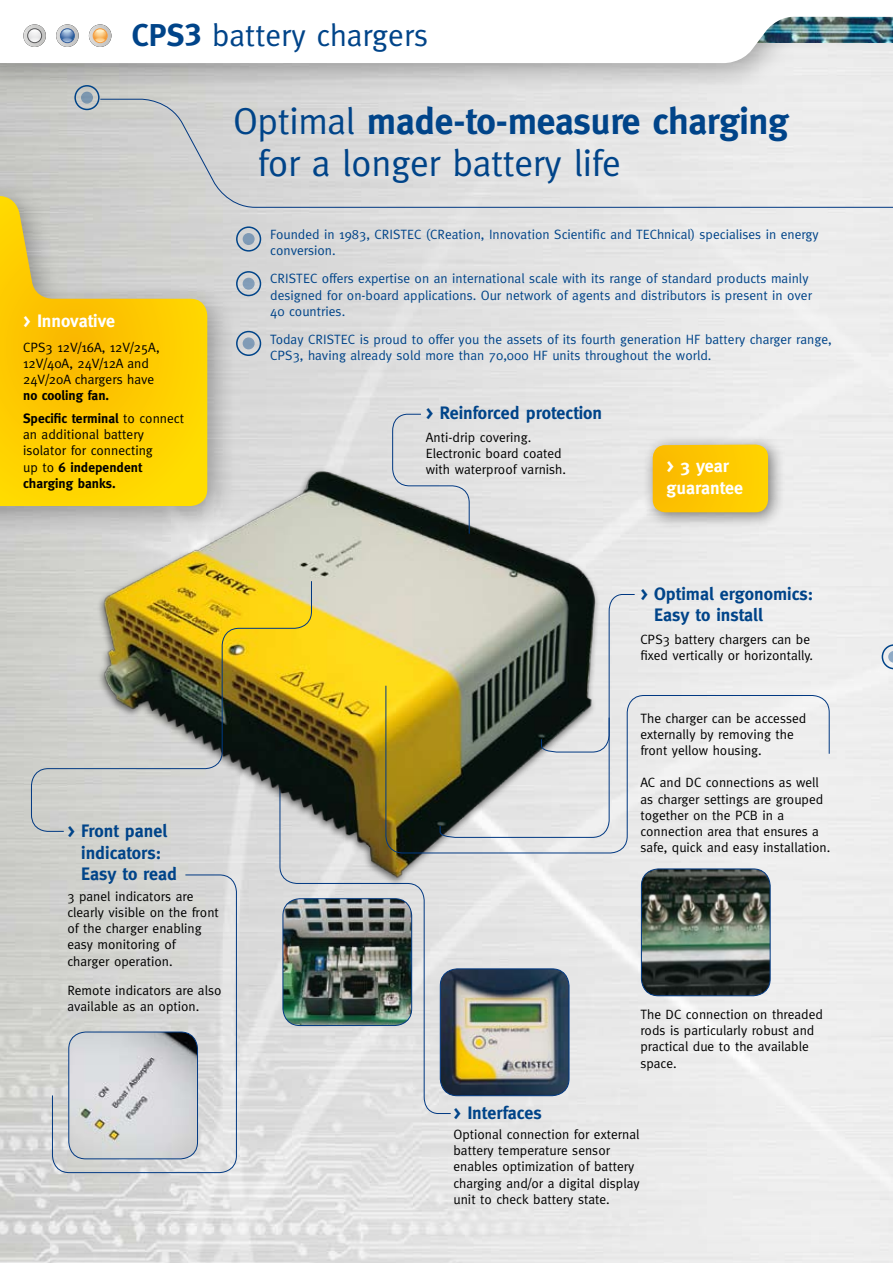
<style>
.page{position:relative;width:893px;height:1263px;background:#fff}
.page>*{position:absolute;margin:0;border:0;box-sizing:border-box;transform-origin:0 0}
.t1{font:37.5px/42px "Meta";letter-spacing:-.01em;color:#004489}
.t2{font:31.5px "Meta";color:#004489}
.t3{font:700 18px/21.6px "Meta";color:#004489}
.t4{font:700 18px/22.5px "Meta";color:#fff}
.t5{font:13.5px/16.2px "Meta";color:#000}
.t6{font:13.5px/16.2px "Meta";color:#004489}
.t7{font:700 13.5px/22.5px "Meta";color:#000}
.s1{font-weight:700}
.s2{font-weight:400}
</style>
<div class="page">
<img style="left:0;top:92px;width:893px;height:1171px">
<div style="left:0;top:0;width:893px;height:92px;background:#000;opacity:.3"></div>
<svg style="left:0;top:0;width:893px;height:63px"></svg>
<div style="left:0;top:177px;width:236px;height:357px;background:#000;opacity:.3"></div>
<svg style="left:0;top:196px;width:207px;height:310px"></svg>
<div style="left:236px;top:226px;width:25px;height:26px;border:2px solid #004489;border-radius:50%"></div>
<div style="left:243px;top:234px;width:11px;height:10px;background:#7f9ab5;border-radius:50%"></div>
<div style="left:243px;top:233px;width:12px;height:12px;border:1px solid #004489;border-radius:50%"></div>
<div style="left:236px;top:271px;width:25px;height:25px;border:2px solid #004489;border-radius:50%"></div>
<div style="left:243px;top:278px;width:11px;height:11px;background:#829db8;border-radius:50%"></div>
<div style="left:243px;top:278px;width:12px;height:12px;border:1px solid #004489;border-radius:50%"></div>
<div style="left:236px;top:331px;width:25px;height:25px;border:2px solid #004489;border-radius:50%"></div>
<div style="left:243px;top:338px;width:11px;height:11px;background:#809bb6;border-radius:50%"></div>
<div style="left:243px;top:337px;width:12px;height:12px;border:1px solid #004489;border-radius:50%"></div>
<svg style="left:100px;top:98px;width:793px;height:110px"></svg>
<svg style="left:279px;top:899px;width:172px;height:215px"></svg>
<svg style="left:52px;top:874px;width:185px;height:299px"></svg>
<div style="left:74px;top:85px;width:26px;height:25px;border:2px solid #004489;border-radius:50%"></div>
<div style="left:82px;top:92px;width:10px;height:11px;background:#7a96ae;border-radius:50%"></div>
<div style="left:81px;top:92px;width:12px;height:12px;border:1px solid #004489;border-radius:50%"></div>
<img style="left:440px;top:969px;width:129px;height:127px">
<div style="left:440px;top:968px;width:129px;height:128px;border:1px solid #003882;border-radius:17px"></div>
<img style="left:23px;top:24px;width:23px;height:23px;border-radius:11px">
<img style="left:56px;top:24px;width:23px;height:23px;border-radius:11px">
<img style="left:89px;top:24px;width:22px;height:23px;border-radius:11px">
<img style="left:28px;top:29px;width:14px;height:14px;border-radius:7px">
<div style="left:27px;top:28px;width:15px;height:15px;border:1px solid #58585a;border-radius:50%"></div>
<img style="left:60px;top:29px;width:14px;height:14px;border-radius:7px">
<div style="left:60px;top:28px;width:15px;height:15px;border:1px solid #365e9b;border-radius:50%"></div>
<img style="left:93px;top:29px;width:14px;height:14px;border-radius:7px">
<div style="left:93px;top:28px;width:15px;height:15px;border:1px solid #f39b40;border-radius:50%"></div>
<img style="left:283px;top:899px;width:129px;height:126px">
<div style="left:283px;top:898px;width:129px;height:128px;border:1px solid #003882;border-radius:17px"></div>
<img style="left:85px;top:457px;width:524px;height:442px">
<svg style="left:392px;top:413px;width:78px;height:121px"></svg>
<svg style="left:439px;top:594px;width:196px;height:91px"></svg>
<svg style="left:385px;top:685px;width:445px;height:169px"></svg>
<img style="left:31px;top:580px;width:281px;height:252px">
<img style="left:641px;top:869px;width:129px;height:127px">
<div style="left:641px;top:868px;width:129px;height:128px;border:1px solid #003882;border-radius:17px"></div>
<svg style="left:882px;top:644px;width:11px;height:25px"></svg>
<div style="left:641px;top:433px;width:143px;height:96px;background:#000;opacity:.5"></div>
<svg style="left:653px;top:445px;width:115px;height:67px"></svg>
<h2 class="t2" style="left:132px;top:17px;width:298px"><span class="s1">CPS</span><sup>3</sup> battery chargers</h2>
<h3 class="t4" style="left:23px;top:310px;width:94px">&gt; Innovative</h3>
<p class="t5" style="left:23px;top:339px;width:138px">CPS3 12V/16A, 12V/25A,<br>12V/40A, 24V/12A and<br>24V/20A chargers have</p>
<p class="t7" style="left:23px;top:384px;width:162px">no cooling fan.<br>Specific terminal <span class="s2">to connect</span></p>
<p class="t5" style="left:23px;top:426px;width:131px">an additional battery isolator for connecting up to <span class="s1">6 independent charging banks.</span></p>
<h1 class="t1" style="left:257px;top:99px;width:533px;text-indent:-24px">Optimal <span class="s1">made-to-measure charging </span>for a longer battery life</h1>
<p class="t6" style="left:270px;top:226px;width:550px">Founded in 1983, CRISTEC (CReation, Innovation Scientific and TEChnical) specialises in energy conversion.</p>
<p class="t6" style="left:270px;top:270px;width:543px">CRISTEC offers expertise on an international scale with its range of standard products mainly designed for on-board applications. Our network of agents and distributors is present in over<br>40 countries.</p>
<p class="t6" style="left:270px;top:331px;width:563px">Today CRISTEC is proud to offer you the assets of its fourth generation HF battery charger range,<br>CPS3, having already sold more than 70,000 HF units throughout the world.</p>
<h3 class="t3" style="left:426px;top:402px;width:178px">&gt; Reinforced protection</h3>
<p class="t5" style="left:426px;top:429px;width:142px">Anti-drip covering.<br>Electronic board coated with waterproof varnish.</p>
<h3 class="t4" style="left:666px;top:454px;width:78px">&gt; 3 year guarantee</h3>
<h3 class="t3" style="left:81px;top:820px;width:97px;text-indent:-14px">&gt; Front panel indicators:<br>Easy to read</h3>
<p class="t5" style="left:67px;top:888px;width:153px">3 panel indicators are clearly visible on the front of the charger enabling easy monitoring of charger operation.</p>
<p class="t5" style="left:67px;top:981px;width:156px">Remote indicators are also available as an option.</p>
<h3 class="t3" style="left:654px;top:583px;width:161px;text-indent:-14px">&gt; Optimal ergonomics:<br>Easy to install</h3>
<p class="t5" style="left:640px;top:631px;width:174px">CPS3 battery chargers can be fixed vertically or horizontally.</p>
<p class="t5" style="left:640px;top:710px;width:167px">The charger can be accessed externally by removing the front yellow housing.</p>
<p class="t5" style="left:640px;top:774px;width:191px">AC and DC connections as well as charger settings are grouped together on the PCB in a connection area that ensures a safe, quick and easy installation.</p>
<p class="t5" style="left:640px;top:1006px;width:184px">The DC connection on threaded rods is particularly robust and practical due to the available space.</p>
<h3 class="t3" style="left:453px;top:1101px;width:90px">&gt; Interfaces</h3>
<p class="t5" style="left:453px;top:1126px;width:188px">Optional connection for external battery temperature sensor enables optimization of battery charging and/or a digital display unit to check battery state.</p>
</div>
